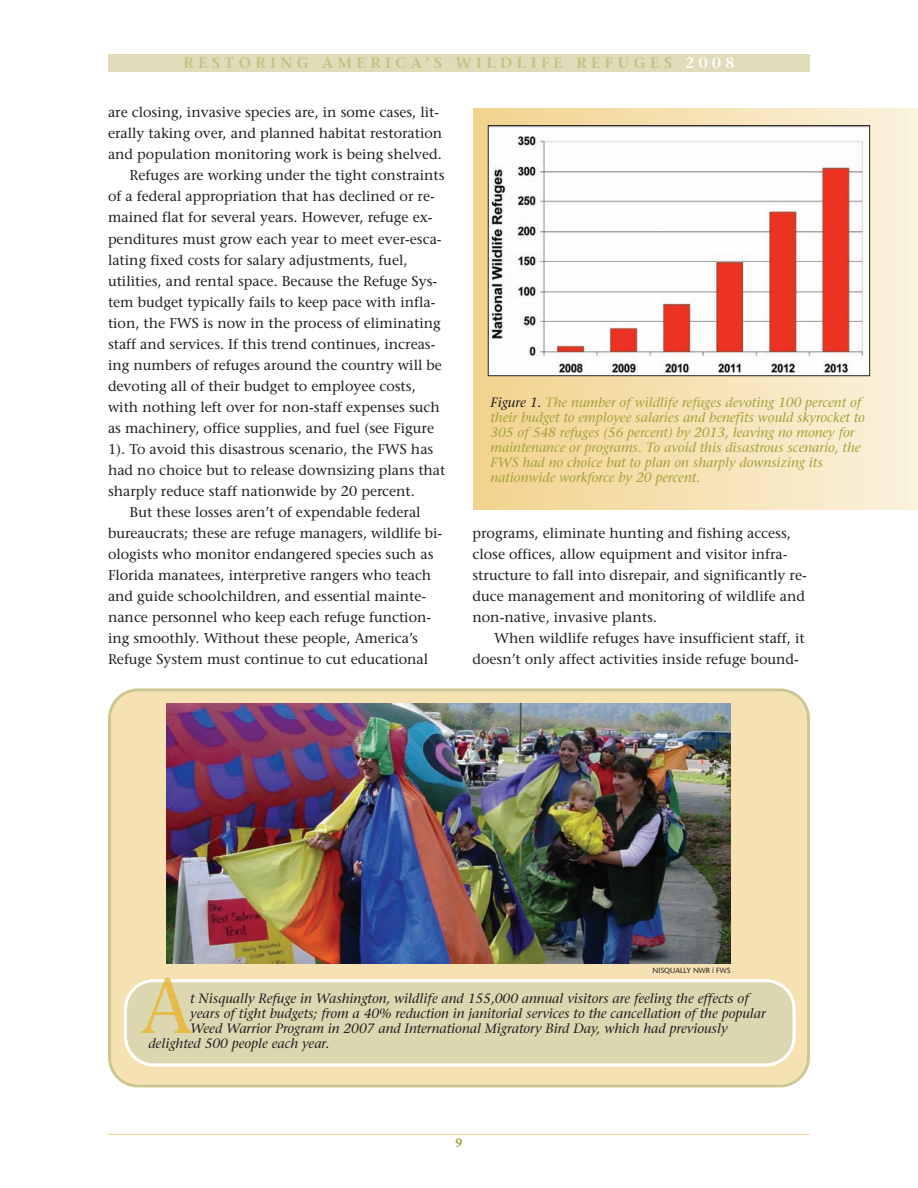
<style>
.page{position:relative;width:918px;height:1188px;background:#fff}
.page>*{position:absolute;margin:0;border:0;box-sizing:border-box;transform-origin:0 0}
.t1{font:600 15px "Stone Serif";letter-spacing:.295em;color:#c5c081}
.t2{font:14.25px/21px "Stone Serif";color:#231f20}
.t3{font:italic 13.5px/15px "Stone Serif";color:#a4a33b}
.t4{font:italic 13.5px "Stone Serif";color:#231f20}
.t5{font:600 12px "Stone Sans";color:#a4a33b}
.t6{font:7.5px "Stone Sans";color:#231f20}
.s1{color:#fff}
.s2{color:#231f20}
</style>
<div class="page">
<hr style="left:108px;top:1134px;width:702px;height:1px;background:#f2d48f">
<div style="left:108px;top:54px;width:702px;height:18px;background:#e0dcba"></div>
<svg style="left:108px;top:688px;width:702px;height:399px;background:#f2deb1"></svg>
<div style="left:473px;top:108px;width:445px;height:401px;background:linear-gradient(to right,#f1d18c,#faf2dd)"></div>
<svg style="left:124px;top:979px;width:672px;height:88px;background:#dfdab6"></svg>
<img style="left:490px;top:127px;width:378px;height:247px">
<div style="left:488px;top:125px;width:382px;height:251px;border:1px solid #231f20"></div>
<svg style="left:141px;top:978px;width:51px;height:55px;background:#e0d29a"></svg>
<img style="left:167px;top:704px;width:564px;height:260px">
<p class="t1" style="left:183px;top:57px;width:553px">RESTORING AMERICA’S WILDLIFE REFUGES <span class="s1">2008</span></p>
<p class="t2" style="left:108px;top:104px;width:333px">are closing, invasive species are, in some cases, lit-</p>
<p class="t2" style="left:108px;top:125px;width:336px">erally taking over, and planned habitat restoration</p>
<p class="t2" style="left:108px;top:146px;width:335px">and population monitoring work is being shelved.</p>
<p class="t2" style="left:130px;top:167px;width:317px">Refuges are working under the tight constraints</p>
<p class="t2" style="left:108px;top:188px;width:328px">of a federal appropriation that has declined or re-</p>
<p class="t2" style="left:108px;top:209px;width:326px">mained flat for several years. However, refuge ex-</p>
<p class="t2" style="left:108px;top:230px;width:335px">penditures must grow each year to meet ever-esca-</p>
<p class="t2" style="left:108px;top:251px;width:301px">lating fixed costs for salary adjustments, fuel,</p>
<p class="t2" style="left:108px;top:272px;width:331px">utilities, and rental space. Because the Refuge Sys-</p>
<p class="t2" style="left:108px;top:293px;width:329px">tem budget typically fails to keep pace with infla-</p>
<p class="t2" style="left:108px;top:314px;width:334px">tion, the FWS is now in the process of eliminating</p>
<p class="t2" style="left:108px;top:335px;width:329px">staff and services. If this trend continues, increas-</p>
<p class="t2" style="left:108px;top:356px;width:335px">ing numbers of refuges around the country will be</p>
<p class="t2" style="left:108px;top:377px;width:309px">devoting all of their budget to employee costs,</p>
<p class="t2" style="left:108px;top:398px;width:333px">with nothing left over for non-staff expenses such</p>
<p class="t2" style="left:108px;top:419px;width:328px">as machinery, office supplies, and fuel (see Figure</p>
<p class="t2" style="left:108px;top:440px;width:327px">1). To avoid this disastrous scenario, the FWS has</p>
<p class="t2" style="left:108px;top:461px;width:339px">had no choice but to release downsizing plans that</p>
<p class="t2" style="left:108px;top:482px;width:308px">sharply reduce staff nationwide by 20 percent.</p>
<p class="t2" style="left:130px;top:503px;width:293px">But these losses aren’t of expendable federal</p>
<p class="t2" style="left:108px;top:524px;width:336px">bureaucrats; these are refuge managers, wildlife bi-</p>
<p class="t2" style="left:108px;top:545px;width:327px">ologists who monitor endangered species such as</p>
<p class="t2" style="left:108px;top:566px;width:325px">Florida manatees, interpretive rangers who teach</p>
<p class="t2" style="left:108px;top:587px;width:320px">and guide schoolchildren, and essential mainte-</p>
<p class="t2" style="left:108px;top:608px;width:325px">nance personnel who keep each refuge function-</p>
<p class="t2" style="left:108px;top:629px;width:311px">ing smoothly. Without these people, America’s</p>
<p class="t2" style="left:108px;top:650px;width:322px">Refuge System must continue to cut educational</p>
<p class="t3" style="left:490px;top:396px;width:376px"><span class="s2">Figure 1.</span> The number of wildlife refuges devoting 100 percent of their budget to employee salaries and benefits would skyrocket to 305 of 548 refuges (56 percent) by 2013, leaving no money for maintenance or programs. To avoid this disastrous scenario, the FWS had no choice but to plan on sharply downsizing its nationwide workforce by 20 percent.</p>
<p class="t2" style="left:473px;top:524px;width:336px">programs, eliminate hunting and fishing access, close offices, allow equipment and visitor infra&shy;structure to fall into disrepair, and significantly re&shy;duce management and monitoring of wildlife and non-native, invasive plants.</p>
<p class="t2" style="left:473px;top:629px;width:334px;text-indent:22px">When wildlife refuges have insufficient staff, it doesn’t only affect activities inside refuge bound-</p>
<p class="t6" style="left:653px;top:968px;width:80px">NISQUALLY NWR | FWS</p>
<p class="t4" style="left:190px;top:993px;width:560px">t Nisqually Refuge in Washington, wildlife and 155,000 annual visitors are feeling the effects of</p>
<p class="t4" style="left:190px;top:1008px;width:577px">years of tight budgets; from a 40% reduction in janitorial services to the cancellation of the popular</p>
<p class="t4" style="left:190px;top:1023px;width:539px">Weed Warrior Program in 2007 and International Migratory Bird Day, which had previously</p>
<p class="t4" style="left:148px;top:1038px;width:182px">delighted 500 people each year.</p>
<p class="t5" style="left:456px;top:1138px;width:8px">9</p>
</div>
